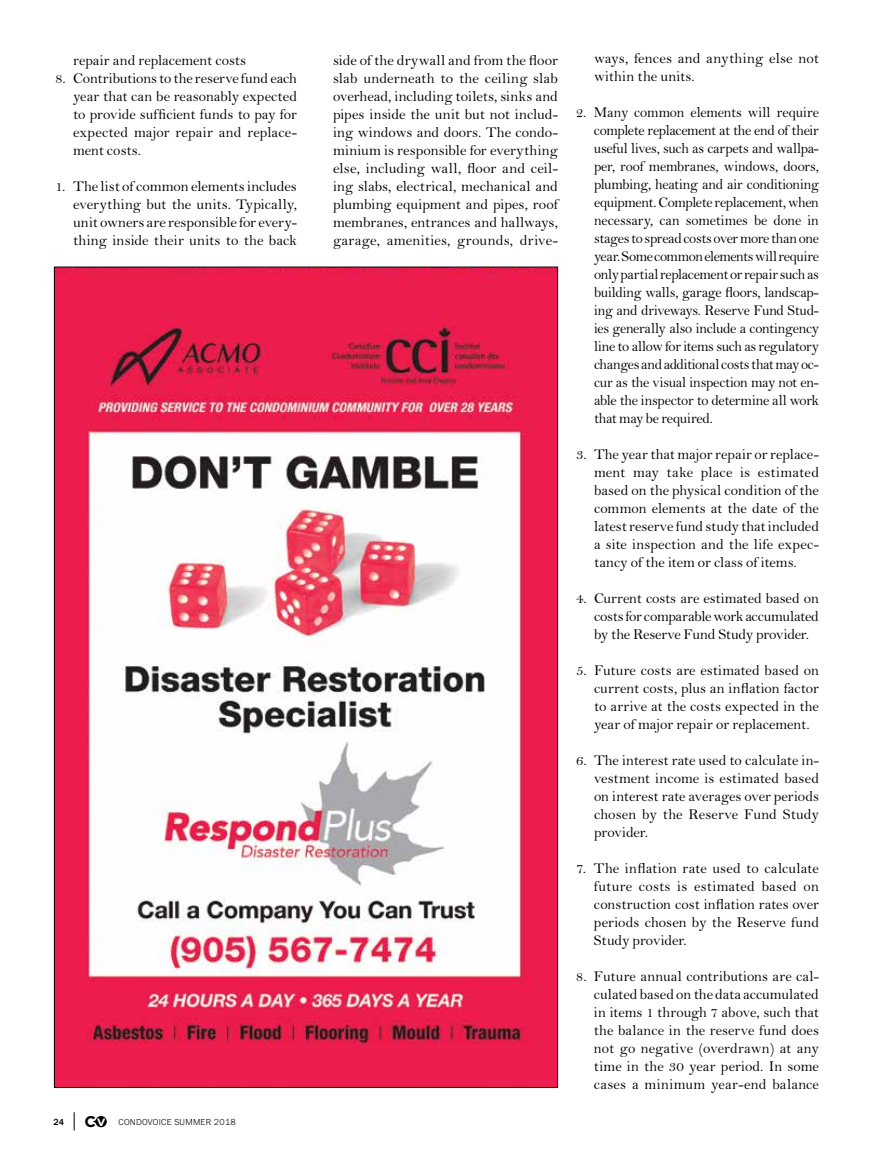
<style>
.page{position:relative;width:891px;height:1161px;background:#fff}
.page>*{position:absolute;margin:0;border:0;box-sizing:border-box;transform-origin:0 0}
.t1{font:15px/18px "Bell";color:#000;text-align:justify}
.t2{font:300 9px "Franklin Gothic URW";letter-spacing:.03em;color:#000}
.t3{font:500 9px "Franklin Gothic";color:#000}
.s1{font-family:"Gotham";font-weight:700;font-size:15.45px}
.s2{font-family:"Gotham";font-weight:700;font-size:10.65px;color:#fff}
</style>
<div class="page">
<svg style="left:93px;top:1116px;width:14px;height:11px"></svg>
<svg style="left:74px;top:1112px;width:1px;height:18px"></svg>
<img style="left:56px;top:269px;width:500px;height:817px">
<p class="t1" style="left:73px;top:51px;width:175px">repair and replacement costs</p>
<p class="t1" style="left:73px;top:69px;width:225px;text-indent:-18px">8. Contributions to the reserve fund each year that can be reasonably expected to provide sufficient funds to pay for expected major repair and replace&shy;ment costs.</p>
<p class="t1" style="left:73px;top:177px;width:225px;text-indent:-18px">1. The list of common elements includes everything but the units. Typically, unit owners are responsible for every&shy;thing inside their units to the back</p>
<p class="t3" style="left:54px;top:1116px;width:12px">24</p>
<p class="t2" style="left:84px;top:1116px;width:153px"><span class="s1">C</span><span class="s2">V</span> CONDOVOICE SUMMER 2018</p>
<p class="t1" style="left:333px;top:51px;width:227px">side of the drywall and from the floor slab underneath to the ceiling slab overhead, including toilets, sinks and pipes inside the unit but not includ&shy;ing windows and doors. The condo&shy;minium is responsible for everything else, including wall, floor and ceil&shy;ing slabs, electrical, mechanical and plumbing equipment and pipes, roof membranes, entrances and hallways, garage, amenities, grounds, drive-</p>
<p class="t1" style="left:594px;top:49px;width:226px">ways, fences and anything else not within the units.</p>
<p class="t1" style="left:594px;top:103px;width:227px;text-indent:-18px">2. Many common elements will require complete replacement at the end of their useful lives, such as carpets and wallpa&shy;per, roof membranes, windows, doors, plumbing, heating and air conditioning equipment. Complete replacement, when necessary, can sometimes be done in stages to spread costs over more than one year. Some common elements will require only partial replacement or repair such as building walls, garage floors, landscap&shy;ing and driveways. Reserve Fund Stud&shy;ies generally also include a contingency line to allow for items such as regulatory changes and additional costs that may oc&shy;cur as the visual inspection may not en&shy;able the inspector to determine all work that may be required.</p>
<p class="t1" style="left:594px;top:445px;width:227px;text-indent:-18px">3. The year that major repair or replace&shy;ment may take place is estimated based on the physical condition of the common elements at the date of the latest reserve fund study that included a site inspection and the life expec&shy;tancy of the item or class of items.</p>
<p class="t1" style="left:594px;top:589px;width:226px;text-indent:-18px">4. Current costs are estimated based on costs for comparable work accumulated by the Reserve Fund Study provider.</p>
<p class="t1" style="left:594px;top:661px;width:227px;text-indent:-18px">5. Future costs are estimated based on current costs, plus an inflation factor to arrive at the costs expected in the year of major repair or replacement.</p>
<p class="t1" style="left:594px;top:751px;width:227px;text-indent:-18px">6. The interest rate used to calculate in&shy;vestment income is estimated based on interest rate averages over periods chosen by the Reserve Fund Study provider.</p>
<p class="t1" style="left:594px;top:859px;width:227px;text-indent:-18px">7. The inflation rate used to calculate future costs is estimated based on construction cost inflation rates over periods chosen by the Reserve fund Study provider.</p>
<p class="t1" style="left:594px;top:967px;width:227px;text-indent:-18px">8. Future annual contributions are cal&shy;culated based on the data accumulated in items 1 through 7 above, such that the balance in the reserve fund does not go negative (overdrawn) at any time in the 30 year period. In some cases a minimum year-end balance</p>
</div>
